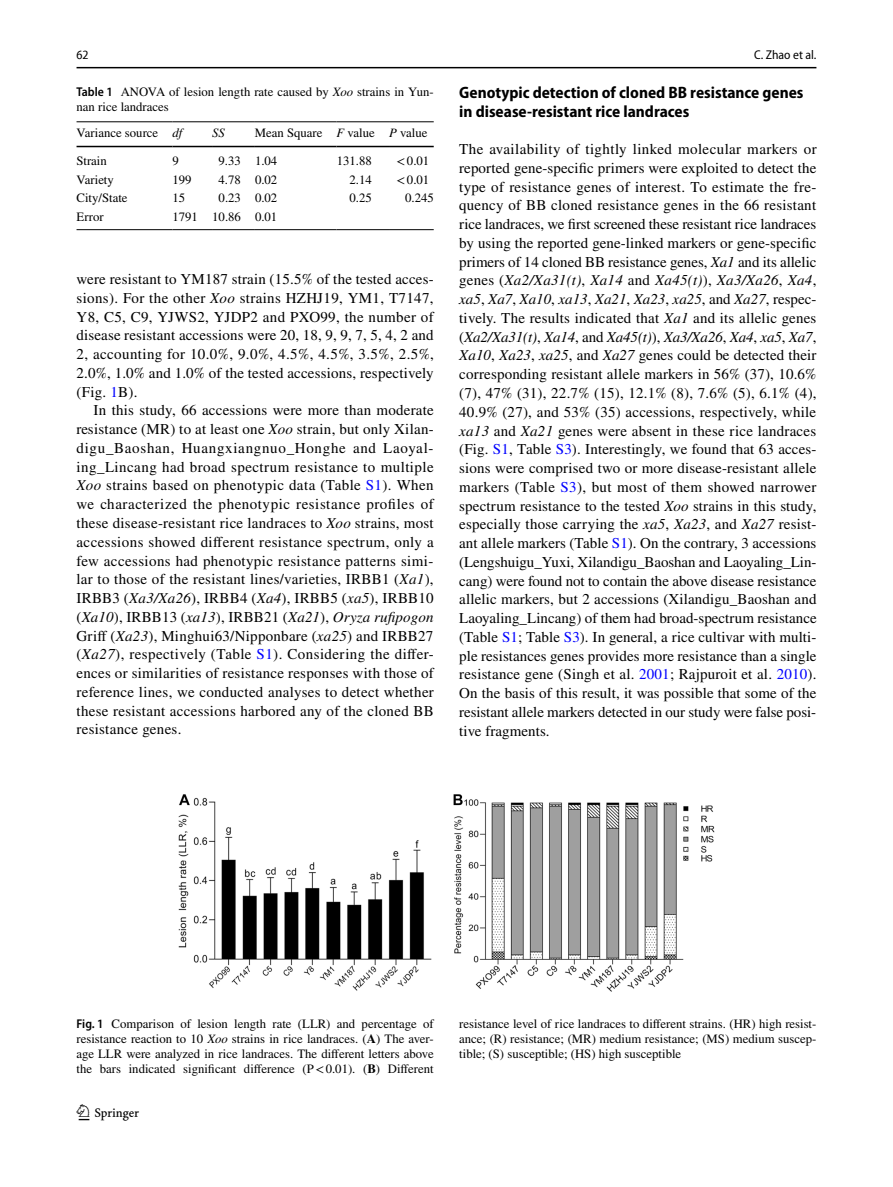
<style>
.page{position:relative;width:893px;height:1187px;background:#fff}
.page>*{position:absolute;margin:0;border:0;box-sizing:border-box;transform-origin:0 0}
.t1{font:22.5px "Springnew Regular 2";color:#000}
.t2{font:700 semi-condensed 16.5px/18.8px "Myriad Pro";color:#000}
.t3{font:15px/18.8px "STIX";letter-spacing:.01em;color:#000;text-align:justify}
.t4{font:12.75px/15px "STIX";color:#000;text-align:justify}
.t5{font:12.75px "Myriad Pro Semi Cn 2";color:#000}
.t6{font:italic 12.75px "STIX";color:#000}
.t7{font:12.75px "Myriad Pro Unic Semi Condensed 2";color:#000}
.s1{font-family:"Myriad Pro";font-weight:600;font-stretch:semi-condensed}
.s2{font-style:italic}
.s3{color:#00f}
.s4{font-weight:700}
</style>
<div class="page">
<hr style="left:77px;top:67px;width:739px;height:1px;background:#000">
<hr style="left:77px;top:121px;width:95px;height:1px;background:#000">
<hr style="left:77px;top:146px;width:95px;height:1px;background:#000">
<hr style="left:172px;top:121px;width:40px;height:1px;background:#000">
<hr style="left:172px;top:146px;width:40px;height:1px;background:#000">
<hr style="left:212px;top:121px;width:43px;height:1px;background:#000">
<hr style="left:212px;top:146px;width:43px;height:1px;background:#000">
<hr style="left:255px;top:121px;width:81px;height:1px;background:#000">
<hr style="left:255px;top:146px;width:81px;height:1px;background:#000">
<hr style="left:336px;top:121px;width:53px;height:1px;background:#000">
<hr style="left:336px;top:146px;width:53px;height:1px;background:#000">
<hr style="left:389px;top:121px;width:45px;height:1px;background:#000">
<hr style="left:389px;top:146px;width:45px;height:1px;background:#000">
<hr style="left:77px;top:229px;width:95px;height:1px;background:#000">
<hr style="left:172px;top:229px;width:40px;height:1px;background:#000">
<hr style="left:212px;top:229px;width:43px;height:1px;background:#000">
<hr style="left:255px;top:229px;width:81px;height:1px;background:#000">
<hr style="left:336px;top:229px;width:53px;height:1px;background:#000">
<hr style="left:389px;top:229px;width:45px;height:1px;background:#000">
<img style="left:178px;top:794px;width:537px;height:198px">
<p class="t7" style="left:76px;top:50px;width:14px">62</p>
<p class="t4" style="left:77px;top:85px;width:359px"><span class="s1">Table 1</span> ANOVA of lesion length rate caused by <span class="s2">Xoo</span> strains in Yun&shy;nan rice landraces</p>
<p class="t4" style="left:77px;top:126px;width:107px">Variance source <span class="s2">df</span></p>
<p class="t6" style="left:212px;top:124px;width:14px">SS</p>
<p class="t4" style="left:255px;top:126px;width:174px">Mean Square <span class="s2">F</span> value <span class="s2">P</span> value</p>
<p class="t4" style="left:77px;top:154px;width:32px">Strain</p>
<p class="t4" style="left:172px;top:154px;width:8px">9</p>
<p class="t4" style="left:219px;top:154px;width:60px">9.33 1.04</p>
<p class="t4" style="left:337px;top:154px;width:37px">131.88</p>
<p class="t4" style="left:397px;top:154px;width:34px">&lt;0.01</p>
<p class="t4" style="left:77px;top:173px;width:39px">Variety</p>
<p class="t4" style="left:172px;top:173px;width:21px">199</p>
<p class="t4" style="left:219px;top:173px;width:60px">4.78 0.02</p>
<p class="t4" style="left:350px;top:173px;width:24px">2.14</p>
<p class="t4" style="left:397px;top:173px;width:34px">&lt;0.01</p>
<p class="t4" style="left:77px;top:191px;width:52px">City/State</p>
<p class="t4" style="left:172px;top:191px;width:14px">15</p>
<p class="t4" style="left:219px;top:191px;width:60px">0.23 0.02</p>
<p class="t4" style="left:350px;top:191px;width:24px">0.25</p>
<p class="t4" style="left:405px;top:191px;width:30px">0.245</p>
<p class="t4" style="left:77px;top:210px;width:29px">Error</p>
<p class="t4" style="left:172px;top:210px;width:106px">1791 10.86 0.01</p>
<p class="t3" style="left:77px;top:271px;width:359px">were resistant to YM187 strain (15.5% of the tested acces&shy;sions). For the other <span class="s2">Xoo</span> strains HZHJ19, YM1, T7147, Y8, C5, C9, YJWS2, YJDP2 and PXO99, the number of disease resistant accessions were 20, 18, 9, 9, 7, 5, 4, 2 and 2, accounting for 10.0%, 9.0%, 4.5%, 4.5%, 3.5%, 2.5%, 2.0%, 1.0% and 1.0% of the tested accessions, respectively (Fig. <span class="s3">1</span>B).</p>
<p class="t3" style="left:77px;top:402px;width:359px;text-indent:17px">In this study, 66 accessions were more than moderate resistance (MR) to at least one <span class="s2">Xoo</span> strain, but only Xilan&shy;digu_Baoshan, Huangxiangnuo_Honghe and Laoyal&shy;ing_Lincang had broad spectrum resistance to multiple <span class="s2">Xoo</span> strains based on phenotypic data (Table <span class="s3">S1</span>). When we characterized the phenotypic resistance profiles of these disease-resistant rice landraces to <span class="s2">Xoo</span> strains, most accessions showed different resistance spectrum, only a few accessions had phenotypic resistance patterns simi&shy;lar to those of the resistant lines/varieties, IRBB1 (<span class="s2">Xa1</span>), IRBB3 (<span class="s2">Xa3/Xa26</span>), IRBB4 (<span class="s2">Xa4</span>), IRBB5 (<span class="s2">xa5</span>), IRBB10 (<span class="s2">Xa10</span>), IRBB13 (<span class="s2">xa13</span>), IRBB21 (<span class="s2">Xa21</span>), <span class="s2">Oryza rufipogon </span>Griff (<span class="s2">Xa23</span>), Minghui63/Nipponbare (<span class="s2">xa25</span>) and IRBB27 (<span class="s2">Xa27</span>), respectively (Table <span class="s3">S1</span>). Considering the differ&shy;ences or similarities of resistance responses with those of reference lines, we conducted analyses to detect whether these resistant accessions harbored any of the cloned BB resistance genes.</p>
<p class="t5" style="left:754px;top:48px;width:64px">C. Zhao et al.</p>
<p class="t2" style="left:459px;top:83px;width:346px">Genotypic detection of cloned BB resistance genes in disease‑resistant rice landraces</p>
<p class="t3" style="left:459px;top:141px;width:359px">The availability of tightly linked molecular markers or reported gene-specific primers were exploited to detect the type of resistance genes of interest. To estimate the fre&shy;quency of BB cloned resistance genes in the 66 resistant rice landraces, we first screened these resistant rice landraces by using the reported gene-linked markers or gene-specific primers of 14 cloned BB resistance genes, <span class="s2">Xa1</span> and its allelic genes (<span class="s2">Xa2/Xa31(t)</span>, <span class="s2">Xa14</span> and <span class="s2">Xa45(t)</span>), <span class="s2">Xa3/Xa26</span>, <span class="s2">Xa4</span>, <span class="s2">xa5</span>, <span class="s2">Xa7</span>, <span class="s2">Xa10</span>, <span class="s2">xa13</span>, <span class="s2">Xa21</span>, <span class="s2">Xa23</span>, <span class="s2">xa25</span>, and <span class="s2">Xa27</span>, respec&shy;tively. The results indicated that <span class="s2">Xa1</span> and its allelic genes (<span class="s2">Xa2/Xa31(t)</span>, <span class="s2">Xa14</span>, and <span class="s2">Xa45(t)</span>), <span class="s2">Xa3/Xa26</span>, <span class="s2">Xa4</span>, <span class="s2">xa5</span>, <span class="s2">Xa7</span>, <span class="s2">Xa10</span>, <span class="s2">Xa23</span>, <span class="s2">xa25</span>, and <span class="s2">Xa27</span> genes could be detected their corresponding resistant allele markers in 56% (37), 10.6% (7), 47% (31), 22.7% (15), 12.1% (8), 7.6% (5), 6.1% (4), 40.9% (27), and 53% (35) accessions, respectively, while <span class="s2">xa13</span> and <span class="s2">Xa21</span> genes were absent in these rice landraces (Fig. <span class="s3">S1</span>, Table <span class="s3">S3</span>). Interestingly, we found that 63 acces&shy;sions were comprised two or more disease-resistant allele markers (Table <span class="s3">S3</span>), but most of them showed narrower spectrum resistance to the tested <span class="s2">Xoo</span> strains in this study, especially those carrying the <span class="s2">xa5</span>, <span class="s2">Xa23</span>, and <span class="s2">Xa27</span> resist&shy;ant allele markers (Table <span class="s3">S1</span>). On the contrary, 3 accessions (Lengshuigu_Yuxi, Xilandigu_Baoshan and Laoyaling_Lin&shy;cang) were found not to contain the above disease resistance allelic markers, but 2 accessions (Xilandigu_Baoshan and Laoyaling_Lincang) of them had broad-spectrum resistance (Table <span class="s3">S1</span>; Table <span class="s3">S3</span>). In general, a rice cultivar with multi&shy;ple resistances genes provides more resistance than a single resistance gene (Singh et al. <span class="s3">2001</span>; Rajpuroit et al. <span class="s3">2010</span>).<br>On the basis of this result, it was possible that some of the resistant allele markers detected in our study were false posi&shy;tive fragments.</p>
<p class="t4" style="left:77px;top:1017px;width:359px"><span class="s1">Fig. 1</span> Comparison of lesion length rate (LLR) and percentage of resistance reaction to 10 <span class="s2">Xoo</span> strains in rice landraces. (<span class="s4">A</span>) The aver&shy;age LLR were analyzed in rice landraces. The different letters above the bars indicated significant difference (P&lt;0.01). (<span class="s4">B</span>) Different</p>
<p class="t4" style="left:459px;top:1017px;width:359px">resistance level of rice landraces to different strains. (HR) high resist&shy;ance; (R) resistance; (MR) medium resistance; (MS) medium suscep&shy;tible; (S) susceptible; (HS) high susceptible</p>
<h1 class="t1" style="left:79px;top:1104px;width:62px">1 3</h1>
</div>
